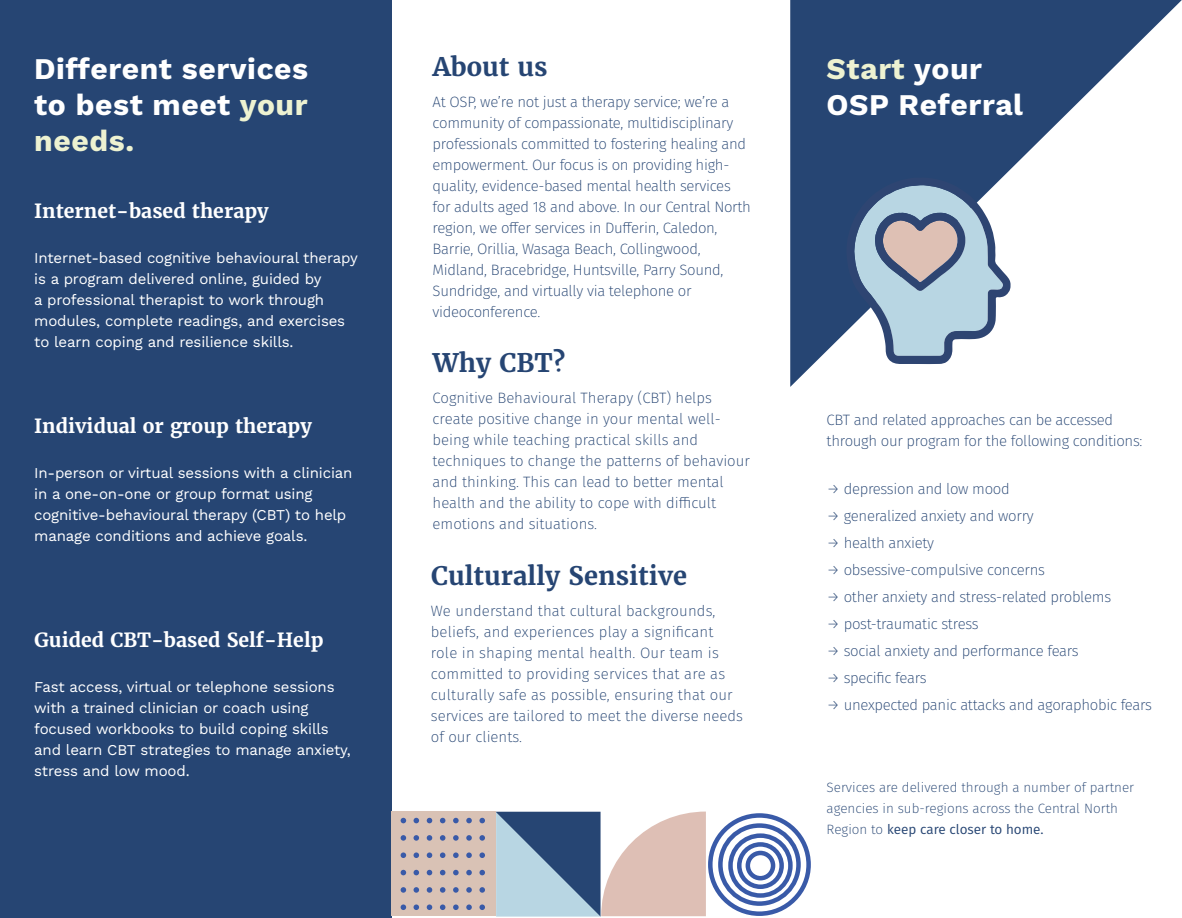
<style>
.page{position:relative;width:1182px;height:918px;background:#fff}
.page>*{position:absolute;margin:0;border:0;box-sizing:border-box;transform-origin:0 0}
.Heading{font:700 30px/36px "Work Sans";letter-spacing:.02em;color:#fff;text-align:justify}
.Heading-2{font:700 30px "Work Sans";letter-spacing:.02em;color:#edf2d1}
.Sub_Heading_3{font:700 25.5px "Merriweather";color:#264573}
.Sub_Heading_3-2{font:700 19.5px "Merriweather";color:#fff}
.Body_Text{font:200 15px/21px "Fira Sans";letter-spacing:-.02em;color:#264573}
.Body_Text-2{font:15px/21px "Work Sans";letter-spacing:-.01em;color:#fff}
.Body_Text-3{font:200 15px/21px "Fira Sans";color:#264573}
.Body_Text-4{font:200 15px/21px "Fira Sans";letter-spacing:.01em;color:#264573}
.Body_Text-5{font:200 13.5px/21px "Fira Sans";color:#264573}
.s1{color:#edf2d1}
.s2{color:#fff}
.s3{font-weight:400}
</style>
<div class="page">
<svg style="left:790px;top:0;width:391px;height:387px;fill:#264573"></svg>
<div style="left:0;top:0;width:391px;height:918px;background:#264573"></div>
<svg style="left:496px;top:811px;width:315px;height:106px"></svg>
<div style="left:391px;top:811px;width:105px;height:105px;background:#d9c2b5"></div>
<svg style="left:479px;top:904px;width:6px;height:6px"></svg>
<svg style="left:479px;top:887px;width:6px;height:6px"></svg>
<svg style="left:479px;top:870px;width:6px;height:5px"></svg>
<svg style="left:479px;top:852px;width:6px;height:6px"></svg>
<svg style="left:479px;top:835px;width:6px;height:6px"></svg>
<svg style="left:479px;top:818px;width:6px;height:5px"></svg>
<svg style="left:466px;top:904px;width:6px;height:6px"></svg>
<svg style="left:466px;top:887px;width:6px;height:6px"></svg>
<svg style="left:466px;top:870px;width:6px;height:5px"></svg>
<svg style="left:466px;top:852px;width:6px;height:6px"></svg>
<svg style="left:466px;top:835px;width:6px;height:6px"></svg>
<svg style="left:466px;top:818px;width:6px;height:5px"></svg>
<svg style="left:453px;top:904px;width:5px;height:6px"></svg>
<svg style="left:453px;top:887px;width:5px;height:6px"></svg>
<svg style="left:453px;top:870px;width:5px;height:5px"></svg>
<svg style="left:453px;top:852px;width:5px;height:6px"></svg>
<svg style="left:453px;top:835px;width:5px;height:6px"></svg>
<svg style="left:453px;top:818px;width:5px;height:5px"></svg>
<svg style="left:440px;top:904px;width:5px;height:6px"></svg>
<svg style="left:440px;top:887px;width:5px;height:6px"></svg>
<svg style="left:440px;top:870px;width:5px;height:5px"></svg>
<svg style="left:440px;top:852px;width:5px;height:6px"></svg>
<svg style="left:440px;top:835px;width:5px;height:6px"></svg>
<svg style="left:440px;top:818px;width:5px;height:5px"></svg>
<svg style="left:426px;top:904px;width:6px;height:6px"></svg>
<svg style="left:426px;top:887px;width:6px;height:6px"></svg>
<svg style="left:426px;top:870px;width:6px;height:5px"></svg>
<svg style="left:426px;top:852px;width:6px;height:6px"></svg>
<svg style="left:426px;top:835px;width:6px;height:6px"></svg>
<svg style="left:426px;top:818px;width:6px;height:5px"></svg>
<svg style="left:413px;top:904px;width:6px;height:6px"></svg>
<svg style="left:413px;top:887px;width:6px;height:6px"></svg>
<svg style="left:413px;top:870px;width:6px;height:5px"></svg>
<svg style="left:413px;top:852px;width:6px;height:6px"></svg>
<svg style="left:413px;top:835px;width:6px;height:6px"></svg>
<svg style="left:413px;top:818px;width:6px;height:5px"></svg>
<svg style="left:400px;top:904px;width:6px;height:6px"></svg>
<svg style="left:400px;top:887px;width:6px;height:6px"></svg>
<svg style="left:400px;top:870px;width:6px;height:5px"></svg>
<svg style="left:400px;top:852px;width:6px;height:6px"></svg>
<svg style="left:400px;top:835px;width:6px;height:6px"></svg>
<svg style="left:400px;top:818px;width:6px;height:5px"></svg>
<svg style="left:846px;top:177px;width:164px;height:187px"></svg>
<p class="Heading" style="left:34px;top:49px;width:275px">Different services to best meet <span class="s1">your needs.</span></p>
<p class="Sub_Heading_3-2" style="left:34px;top:199px;width:236px">Internet-based therapy</p>
<p class="Body_Text-2" style="left:34px;top:247px;width:325px">Internet-based cognitive behavioural therapy is a program delivered online, guided by<br>a professional therapist to work through modules, complete readings, and exercises to learn coping and resilience skills.</p>
<p class="Sub_Heading_3-2" style="left:34px;top:413px;width:279px">Individual or group therapy</p>
<p class="Body_Text-2" style="left:34px;top:461px;width:320px">In-person or virtual sessions with a clinician in a one-on-one or group format using cognitive-behavioural therapy (CBT) to help manage conditions and achieve goals.</p>
<p class="Sub_Heading_3-2" style="left:34px;top:628px;width:291px">Guided CBT-based Self-Help</p>
<p class="Body_Text-2" style="left:34px;top:676px;width:318px">Fast access, virtual or telephone sessions with a trained clinician or coach using focused workbooks to build coping skills and learn CBT strategies to manage anxiety, stress and low mood.</p>
<p class="Sub_Heading_3" style="left:433px;top:51px;width:116px">About us</p>
<p class="Body_Text" style="left:432px;top:91px;width:320px">At OSP, we’re not just a therapy service; we’re a community of compassionate, multidisciplinary professionals committed to fostering healing and empowerment. Our focus is on providing high&shy;quality, evidence-based mental health services for adults aged 18 and above. In our Central North region, we offer services in Dufferin, Caledon, Barrie, Orillia, Wasaga Beach, Collingwood, Midland, Bracebridge, Huntsville, Parry Sound, Sundridge, and virtually via telephone or videoconference.</p>
<p class="Sub_Heading_3" style="left:433px;top:347px;width:134px">Why CBT?</p>
<p class="Body_Text-3" style="left:432px;top:387px;width:319px">Cognitive Behavioural Therapy (CBT) helps create positive change in your mental well&shy;being while teaching practical skills and techniques to change the patterns of behaviour and thinking. This can lead to better mental health and the ability to cope with difficult emotions and situations.</p>
<p class="Sub_Heading_3" style="left:431px;top:560px;width:257px">Culturally Sensitive</p>
<p class="Body_Text-4" style="left:431px;top:600px;width:313px">We understand that cultural backgrounds, beliefs, and experiences play a significant role in shaping mental health. Our team is committed to providing services that are as culturally safe as possible, ensuring that our services are tailored to meet the diverse needs of our clients.</p>
<p class="Heading-2" style="left:826px;top:46px;width:157px">Start <span class="s2">your</span></p>
<p class="Heading" style="left:826px;top:85px;width:198px">OSP Referral</p>
<p class="Body_Text" style="left:826px;top:409px;width:317px">CBT and related approaches can be accessed through our program for the following conditions:</p>
<p class="Body_Text" style="left:826px;top:478px;width:185px">→ depression and low mood</p>
<p class="Body_Text" style="left:826px;top:505px;width:209px">→ generalized anxiety and worry</p>
<p class="Body_Text" style="left:826px;top:532px;width:109px">→ health anxiety</p>
<p class="Body_Text" style="left:826px;top:559px;width:220px">→ obsessive-compulsive concerns</p>
<p class="Body_Text" style="left:826px;top:586px;width:286px">→ other anxiety and stress-related problems</p>
<p class="Body_Text" style="left:826px;top:613px;width:153px">→ post-traumatic stress</p>
<p class="Body_Text" style="left:826px;top:640px;width:254px">→ social anxiety and performance fears</p>
<p class="Body_Text" style="left:826px;top:667px;width:102px">→ specific fears</p>
<p class="Body_Text" style="left:826px;top:694px;width:327px">→ unexpected panic attacks and agoraphobic fears</p>
<p class="Body_Text-5" style="left:826px;top:776px;width:309px">Services are delivered through a number of partner agencies in sub-regions across the Central North<br>Region to <span class="s3">keep care closer to home.</span></p>
</div>
